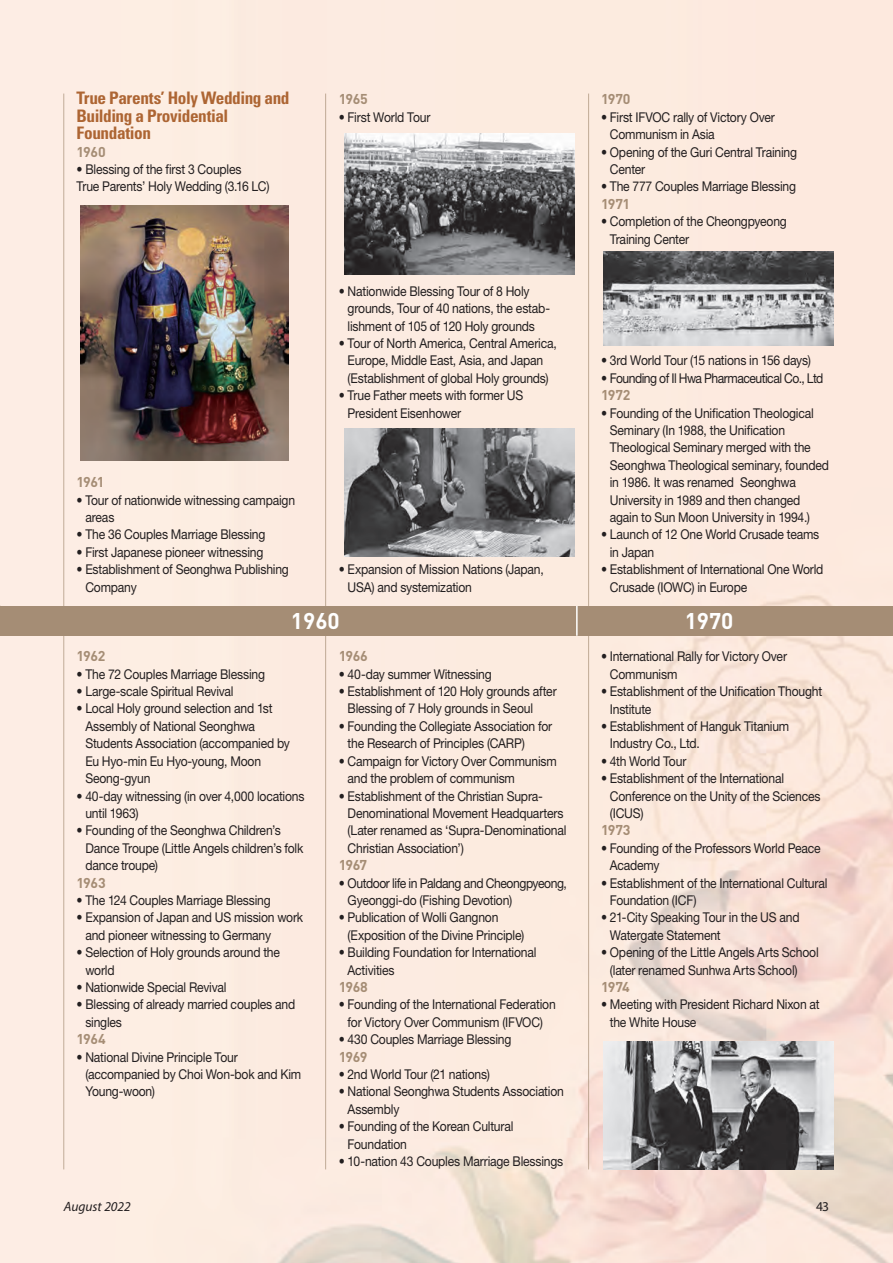
<style>
.page{position:relative;width:893px;height:1263px;background:#fff}
.page>*{position:absolute;margin:0;border:0;box-sizing:border-box;transform-origin:0 0}
.t1{font:700 22.5px "DIN Pro";color:#fff}
.t2{font:700 condensed 17.25px/17.4px "Univers LT Std";letter-spacing:-.025em;color:#ad6533}
.t3{font:700 14.1px "DIN Pro";letter-spacing:-.035em;color:#a58d75}
.t4{font:13.5px/17.4px "Helvetica Neue LT Std";letter-spacing:-.015em;color:#231f20;scale:.9 1}
.t5{font:13.5px/17.4px "Helvetica Neue LT Std";letter-spacing:-.035em;color:#231f20;scale:.9 1}
.t6{font:13.5px "Helvetica Neue LT Std";letter-spacing:-.04em;color:#231f20;scale:.9 1}
.t7{font:italic 13.5px "Myriad Pro";color:#231f20}
.t8{font:13.5px "Myriad Pro";color:#231f20}
</style>
<div class="page">
<img style="left:0;top:0;width:893px;height:1263px">
<hr style="left:325px;top:94px;width:1px;height:1075px;background:#a58d75">
<hr style="left:588px;top:94px;width:1px;height:1075px;background:#a58d75">
<hr style="left:63px;top:94px;width:1px;height:1075px;background:#a58d75">
<img style="left:80px;top:205px;width:208px;height:255px">
<img style="left:344px;top:134px;width:230px;height:140px">
<img style="left:344px;top:428px;width:230px;height:128px">
<img style="left:604px;top:252px;width:229px;height:93px">
<div style="left:0;top:606px;width:893px;height:30px;background:#a58d75"></div>
<hr style="left:576px;top:606px;width:2px;height:30px;background:#fff">
<img style="left:604px;top:1042px;width:229px;height:127px">
<p class="t2" style="left:77px;top:89px;width:215px">True Parents’ Holy Wedding and<br>Building a Providential<br>Foundation</p>
<p class="t3" style="left:77px;top:142px;width:31px">1960</p>
<p class="t4" style="left:77px;top:160px;width:216px">• Blessing of the first 3 Couples<br>True Parents’ Holy Wedding (3.16 LC)</p>
<p class="t3" style="left:77px;top:473px;width:30px">1961</p>
<p class="t4" style="left:85px;top:491px;width:235px;text-indent:-9px">• Tour of nationwide witnessing campaign areas</p>
<p class="t4" style="left:77px;top:526px;width:211px">• The 36 Couples Marriage Blessing</p>
<p class="t4" style="left:77px;top:543px;width:209px">• First Japanese pioneer witnessing</p>
<p class="t4" style="left:85px;top:561px;width:228px;text-indent:-9px">• Establishment of Seonghwa Publishing<br>Company</p>
<p class="t3" style="left:339px;top:90px;width:31px">1965</p>
<p class="t4" style="left:339px;top:108px;width:103px">• First World Tour</p>
<p class="t4" style="left:348px;top:282px;width:227px;text-indent:-9px">• Nationwide Blessing Tour of 8 Holy grounds, Tour of 40 nations, the estab&shy;lishment of 105 of 120 Holy grounds</p>
<p class="t4" style="left:339px;top:334px;width:244px;text-align:center">• Tour of North America, Central America,<br>Europe, Middle East, Asia, and Japan (Establishment of global Holy grounds)</p>
<p class="t4" style="left:348px;top:387px;width:197px;text-indent:-9px">• True Father meets with former US<br>President Eisenhower</p>
<p class="t4" style="left:348px;top:561px;width:219px;text-indent:-9px">• Expansion of Mission Nations (Japan,<br>USA) and systemization</p>
<p class="t3" style="left:601px;top:90px;width:31px">1970</p>
<p class="t4" style="left:610px;top:108px;width:185px;text-indent:-9px">• First IFVOC rally of Victory Over<br>Communism in Asia</p>
<p class="t4" style="left:610px;top:143px;width:210px;text-indent:-9px">• Opening of the Guri Central Training<br>Center</p>
<p class="t4" style="left:601px;top:178px;width:218px">• The 777 Couples Marriage Blessing</p>
<p class="t3" style="left:601px;top:194px;width:31px">1971</p>
<p class="t4" style="left:610px;top:213px;width:198px;text-indent:-9px">• Completion of the Cheongpyeong<br>Training Center</p>
<p class="t4" style="left:601px;top:352px;width:235px">• 3rd World Tour (15 nations in 156 days)</p>
<p class="t6" style="left:601px;top:370px;width:249px">• Founding of Il Hwa Pharmaceutical Co., Ltd</p>
<p class="t3" style="left:601px;top:386px;width:31px">1972</p>
<p class="t4" style="left:610px;top:404px;width:245px;text-indent:-9px">• Founding of the Unification Theological Seminary (In 1988, the Unification Theological Seminary merged with the Seonghwa Theological seminary, founded in 1986. It was renamed Seonghwa University in 1989 and then changed again to Sun Moon University in 1994.)</p>
<p class="t4" style="left:610px;top:526px;width:234px;text-indent:-9px">• Launch of 12 One World Crusade teams in Japan</p>
<p class="t4" style="left:610px;top:561px;width:239px;text-indent:-9px">• Establishment of International One World<br>Crusade (IOWC) in Europe</p>
<h1 class="t1" style="left:291px;top:605px;width:50px">1960</h1>
<h1 class="t1" style="left:685px;top:605px;width:50px">1970</h1>
<p class="t3" style="left:77px;top:647px;width:31px">1962</p>
<p class="t4" style="left:77px;top:665px;width:211px">• The 72 Couples Marriage Blessing</p>
<p class="t4" style="left:77px;top:682px;width:176px">• Large-scale Spiritual Revival</p>
<p class="t4" style="left:85px;top:700px;width:229px;text-indent:-9px">• Local Holy ground selection and 1st<br>Assembly of National Seonghwa<br>Students Association (accompanied by<br>Eu Hyo-min Eu Hyo-young, Moon<br>Seong-gyun</p>
<p class="t4" style="left:85px;top:787px;width:245px;text-indent:-9px">• 40-day witnessing (in over 4,000 locations until 1963)</p>
<p class="t4" style="left:85px;top:822px;width:244px;text-indent:-9px">• Founding of the Seonghwa Children’s<br>Dance Troupe (Little Angels children’s folk dance troupe)</p>
<p class="t3" style="left:77px;top:873px;width:31px">1963</p>
<p class="t4" style="left:77px;top:891px;width:217px">• The 124 Couples Marriage Blessing</p>
<p class="t4" style="left:85px;top:909px;width:244px;text-indent:-9px">• Expansion of Japan and US mission work and pioneer witnessing to Germany</p>
<p class="t4" style="left:85px;top:943px;width:218px;text-indent:-9px">• Selection of Holy grounds around the world</p>
<p class="t4" style="left:77px;top:978px;width:168px">• Nationwide Special Revival</p>
<p class="t4" style="left:85px;top:996px;width:235px;text-indent:-9px">• Blessing of already married couples and singles</p>
<p class="t3" style="left:77px;top:1029px;width:31px">1964</p>
<p class="t4" style="left:85px;top:1048px;width:241px;text-indent:-9px">• National Divine Principle Tour (accompanied by Choi Won-bok and Kim<br>Young-woon)</p>
<p class="t3" style="left:339px;top:647px;width:31px">1966</p>
<p class="t4" style="left:339px;top:665px;width:171px">• 40-day summer Witnessing</p>
<p class="t4" style="left:348px;top:682px;width:234px;text-indent:-9px">• Establishment of 120 Holy grounds after<br>Blessing of 7 Holy grounds in Seoul</p>
<p class="t4" style="left:348px;top:717px;width:229px;text-indent:-9px">• Founding the Collegiate Association for the Research of Principles (CARP)</p>
<p class="t4" style="left:348px;top:752px;width:234px;text-indent:-9px">• Campaign for Victory Over Communism and the problem of communism</p>
<p class="t4" style="left:348px;top:787px;width:245px;text-indent:-9px">• Establishment of the Christian Supra-Denominational Movement Headquarters (Later renamed as ‘Supra-Denominational Christian Association’)</p>
<p class="t3" style="left:339px;top:855px;width:30px">1967</p>
<p class="t5" style="left:348px;top:874px;width:245px;text-indent:-9px">• Outdoor life in Paldang and Cheongpyeong,<br>Gyeonggi-do (Fishing Devotion)</p>
<p class="t4" style="left:348px;top:909px;width:198px;text-indent:-9px">• Publication of Wolli Gangnon (Exposition of the Divine Principle)</p>
<p class="t4" style="left:348px;top:943px;width:211px;text-indent:-9px">• Building Foundation for International<br>Activities</p>
<p class="t3" style="left:339px;top:977px;width:31px">1968</p>
<p class="t4" style="left:339px;top:996px;width:243px;text-align:center">• Founding of the International Federation for Victory Over Communism (IFVOC)</p>
<p class="t4" style="left:339px;top:1030px;width:193px">• 430 Couples Marriage Blessing</p>
<p class="t3" style="left:339px;top:1047px;width:30px">1969</p>
<p class="t4" style="left:339px;top:1065px;width:169px">• 2nd World Tour (21 nations)</p>
<p class="t4" style="left:348px;top:1083px;width:242px;text-indent:-9px">• National Seonghwa Students Association<br>Assembly</p>
<p class="t4" style="left:348px;top:1117px;width:186px;text-indent:-9px">• Founding of the Korean Cultural<br>Foundation</p>
<p class="t4" style="left:339px;top:1152px;width:251px">• 10-nation 43 Couples Marriage Blessings</p>
<p class="t4" style="left:610px;top:648px;width:198px;text-indent:-9px">• International Rally for Victory Over<br>Communism</p>
<p class="t4" style="left:610px;top:682px;width:237px;text-indent:-9px">• Establishment of the Unification Thought<br>Institute</p>
<p class="t4" style="left:610px;top:717px;width:201px;text-indent:-9px">• Establishment of Hanguk Titanium<br>Industry Co., Ltd.</p>
<p class="t4" style="left:601px;top:752px;width:96px">• 4th World Tour</p>
<p class="t4" style="left:610px;top:769px;width:236px;text-indent:-9px">• Establishment of the International<br>Conference on the Unity of the Sciences (ICUS)</p>
<p class="t3" style="left:601px;top:821px;width:31px">1973</p>
<p class="t4" style="left:610px;top:839px;width:236px;text-indent:-9px">• Founding of the Professors World Peace<br>Academy</p>
<p class="t4" style="left:610px;top:874px;width:243px;text-indent:-9px">• Establishment of the International Cultural<br>Foundation (ICF)</p>
<p class="t4" style="left:610px;top:909px;width:212px;text-indent:-9px">• 21-City Speaking Tour in the US and<br>Watergate Statement</p>
<p class="t4" style="left:610px;top:943px;width:234px;text-indent:-9px">• Opening of the Little Angels Arts School (later renamed Sunhwa Arts School)</p>
<p class="t3" style="left:601px;top:977px;width:30px">1974</p>
<p class="t4" style="left:610px;top:996px;width:235px;text-indent:-9px">• Meeting with President Richard Nixon at the White House</p>
<p class="t7" style="left:64px;top:1197px;width:69px">August 2022</p>
<p class="t8" style="left:816px;top:1198px;width:15px">43</p>
</div>
